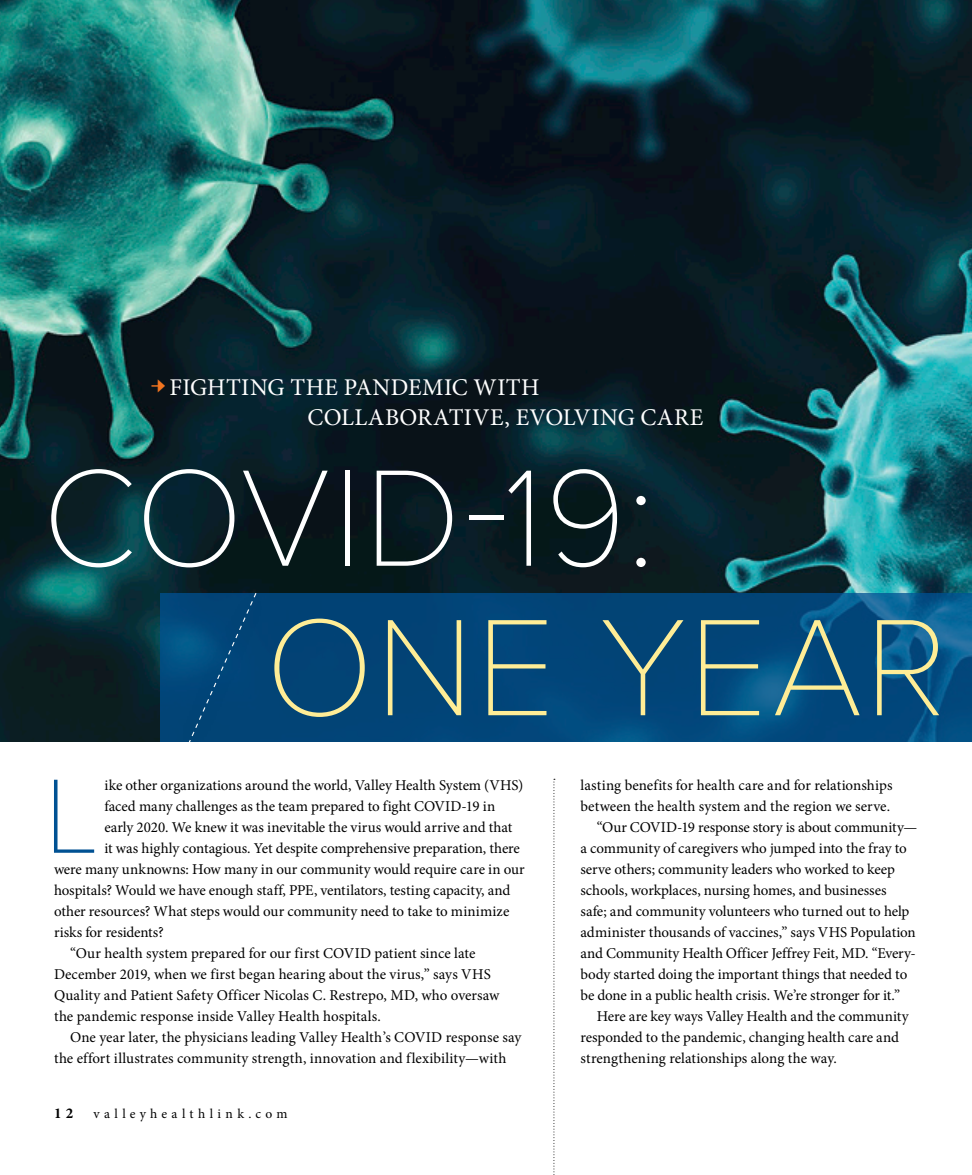
<style>
.page{position:relative;width:972px;height:1175px;background:#fff}
.page>*{position:absolute;margin:0;border:0;box-sizing:border-box;transform-origin:0 0}
.t1{font:100 142.5px "Proxima Nova T";letter-spacing:.005em;color:#fff}
.t2{font:100 142.5px "Proxima Nova T";letter-spacing:.015em;color:#ffed96}
.t3{font:100 109.5px "Proxima Nova T";color:#005193}
.t4{font:24px/30px "Minion Pro";letter-spacing:.015em;color:#fff}
.t5{font:15px "Minion Pro";color:#000}
.t6{font:700 15px "Minion Pro";color:#000}
.t7{font:13.5px "Minion Pro";letter-spacing:.315em;color:#000}
.s1{font-weight:600;color:#f27520}
</style>
<div class="page">
<img style="left:0;top:0;width:972px;height:741px">
<svg style="left:160px;top:593px;width:812px;height:148px;background:#02487c"></svg>
<div style="left:166px;top:573px;width:113px;height:190px;background:#000;opacity:.45"></div>
<svg style="left:187px;top:591px;width:70px;height:154px;background:#084a7b"></svg>
<svg style="left:553px;top:778px;width:2px;height:397px"></svg>
<p class="t4" style="left:308px;top:372px;width:398px;text-indent:-157px"><span class="s1">→</span>FIGHTING THE PANDEMIC WITH<br>COLLABORATIVE, EVOLVING CARE</p>
<p class="t1" style="left:42px;top:436px;width:615px">COVID-19:</p>
<p class="t2" style="left:265px;top:586px;width:683px">ONE YEAR</p>
<p class="t3" style="left:44px;top:753px;width:56px">L</p>
<p class="t5" style="left:104px;top:775px;width:420px">ike other organizations around the world, Valley Health System (VHS)</p>
<p class="t5" style="left:104px;top:796px;width:392px">faced many challenges as the team prepared to fight COVID-19 in</p>
<p class="t5" style="left:104px;top:817px;width:409px">early 2020. We knew it was inevitable the virus would arrive and that</p>
<p class="t5" style="left:104px;top:838px;width:417px">it was highly contagious. Yet despite comprehensive preparation, there</p>
<p class="t5" style="left:54px;top:859px;width:472px">were many unknowns: How many in our community would require care in our</p>
<p class="t5" style="left:54px;top:880px;width:458px">hospitals? Would we have enough staff, PPE, ventilators, testing capacity, and</p>
<p class="t5" style="left:54px;top:901px;width:457px">other resources? What steps would our community need to take to minimize</p>
<p class="t5" style="left:54px;top:922px;width:111px">risks for residents?</p>
<p class="t5" style="left:70px;top:943px;width:407px">“Our health system prepared for our first COVID patient since late</p>
<p class="t5" style="left:54px;top:964px;width:438px">December 2019, when we first began hearing about the virus,” says VHS</p>
<p class="t5" style="left:54px;top:985px;width:447px">Quality and Patient Safety Officer Nicolas C. Restrepo, MD, who oversaw</p>
<p class="t5" style="left:54px;top:1006px;width:328px">the pandemic response inside Valley Health hospitals.</p>
<p class="t5" style="left:70px;top:1027px;width:453px">One year later, the physicians leading Valley Health’s COVID response say</p>
<p class="t5" style="left:54px;top:1048px;width:454px">the effort illustrates community strength, innovation and flexibility—with</p>
<p class="t6" style="left:54px;top:1104px;width:21px">1 2</p>
<p class="t7" style="left:94px;top:1105px;width:195px">valleyhealthlink.com</p>
<p class="t5" style="left:580px;top:775px;width:314px">lasting benefits for health care and for relationships</p>
<p class="t5" style="left:580px;top:796px;width:311px">between the health system and the region we serve.</p>
<p class="t5" style="left:597px;top:817px;width:322px">“Our COVID-19 response story is about community—</p>
<p class="t5" style="left:580px;top:838px;width:328px">a community of caregivers who jumped into the fray to</p>
<p class="t5" style="left:580px;top:859px;width:316px">serve others; community leaders who worked to keep</p>
<p class="t5" style="left:580px;top:880px;width:308px">schools, workplaces, nursing homes, and businesses</p>
<p class="t5" style="left:580px;top:901px;width:330px">safe; and community volunteers who turned out to help</p>
<p class="t5" style="left:580px;top:922px;width:337px">administer thousands of vaccines,” says VHS Population</p>
<p class="t5" style="left:580px;top:943px;width:337px">and Community Health Officer Jeffrey Feit, MD. “Every-</p>
<p class="t5" style="left:580px;top:964px;width:328px">body started doing the important things that needed to</p>
<p class="t5" style="left:580px;top:985px;width:321px">be done in a public health crisis. We’re stronger for it.”</p>
<p class="t5" style="left:597px;top:1006px;width:313px">Here are key ways Valley Health and the community</p>
<p class="t5" style="left:580px;top:1027px;width:320px">responded to the pandemic, changing health care and</p>
<p class="t5" style="left:580px;top:1048px;width:258px">strengthening relationships along the way.</p>
</div>
